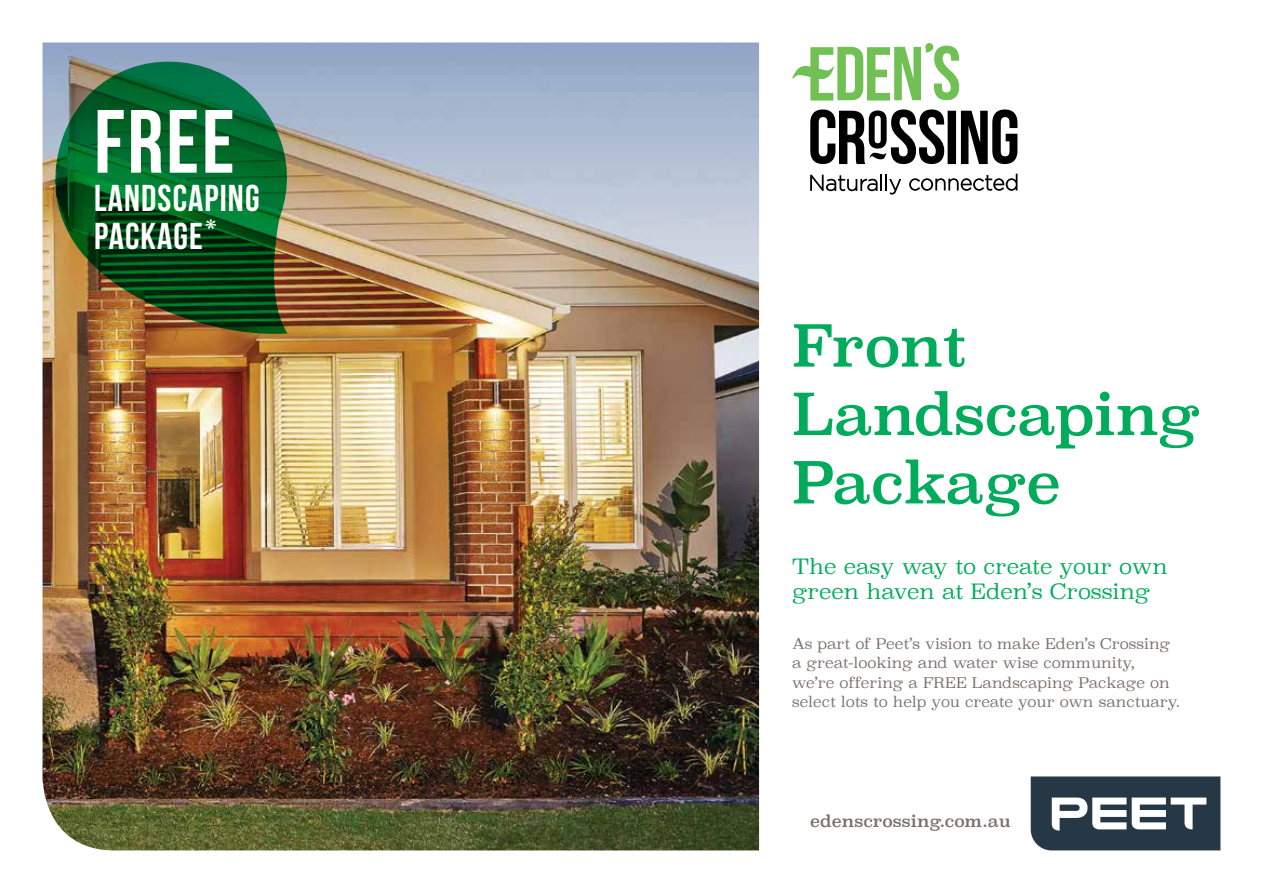
<style>
.page{position:relative;width:1263px;height:893px;background:#fff}
.page>*{position:absolute;margin:0;border:0;box-sizing:border-box;transform-origin:0 0}
.t1{font:700 89.55px "Bebas Neue";color:#fff}
.t2{font:57px/68.4px "Superclarendon";letter-spacing:-.01em;color:#00ac5b}
.t3{font:700 37.35px/38.1px "Bebas Neue";letter-spacing:.03em;color:#fff}
.t4{font:300 21px/25.2px "Superclarendon";color:#00ac5b}
.t5{font:16.35px "Superclarendon";color:#7b706b}
.t6{font:300 14.7px/19.5px "Superclarendon";color:#7b706b}
</style>
<div class="page">
<img style="left:43px;top:43px;width:716px;height:807px">
<svg style="left:792px;top:43px;width:167px;height:58px"></svg>
<svg style="left:810px;top:174px;width:91px;height:21px"></svg>
<svg style="left:909px;top:174px;width:108px;height:17px"></svg>
<svg style="left:810px;top:109px;width:207px;height:55px"></svg>
<svg style="left:1031px;top:776px;width:189px;height:74px"></svg>
<img style="left:43px;top:57px;width:246px;height:278px">
<h1 class="t1" style="left:94px;top:93px;width:142px">FREE</h1>
<h3 class="t3" style="left:94px;top:178px;width:167px">LANDSCAPING<br>PACKAGE<sup>*</sup></h3>
<h2 class="t2" style="left:792px;top:316px;width:410px">Front<br>Landscaping<br>Package</h2>
<h3 class="t4" style="left:792px;top:556px;width:377px">The easy way to create your own green haven at Eden’s Crossing</h3>
<p class="t6" style="left:792px;top:635px;width:389px">As part of Peet’s vision to make Eden’s Crossing a great-looking and water wise community, we’re offering a FREE Landscaping Package on select lots to help you create your own sanctuary.</p>
<p class="t5" style="left:810px;top:810px;width:202px">edenscrossing.com.au</p>
</div>
